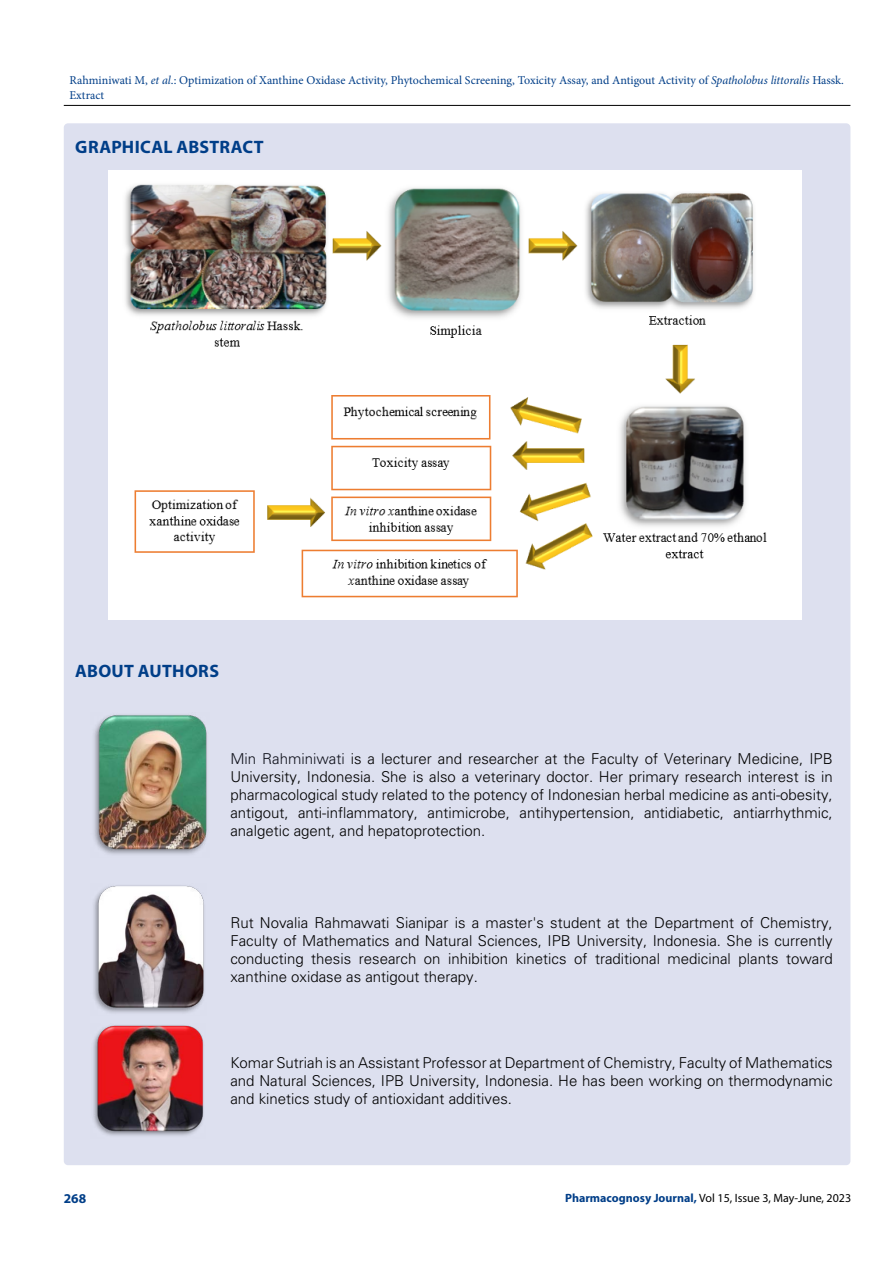
<style>
.page{position:relative;width:893px;height:1263px;background:#fff}
.page>*{position:absolute;margin:0;border:0;box-sizing:border-box;transform-origin:0 0}
.t1{font:700 18px "Myriad Pro";letter-spacing:.015em;color:#003e88}
.t2{font:300 15px/18px "Univers LT Std";color:#000;text-align:justify}
.t3{font:700 13.5px "Myriad Pro";color:#003e88}
.t4{font:12px/14.4px "Minion Pro";color:#003e88}
.t5{font:12px "Myriad Pro";color:#000}
.s1{font-style:italic}
.s2{color:#0e101a}
.s3{font-weight:700;color:#003e88}
</style>
<div class="page">
<hr style="left:64px;top:105px;width:786px;height:1px;background:#000">
<div style="left:64px;top:123px;width:786px;height:1042px;background:#dde0ef;border-radius:4px"></div>
<img style="left:108px;top:170px;width:694px;height:449px">
<img style="left:94px;top:714px;width:113px;height:141px">
<img style="left:93px;top:885px;width:111px;height:128px">
<img style="left:93px;top:1025px;width:111px;height:111px">
<p class="t4" style="left:69px;top:73px;width:776px">Rahminiwati M, <span class="s1">et al</span>.: Optimization of Xanthine Oxidase Activity, Phytochemical Screening, Toxicity Assay, and Antigout Activity of <span class="s1">Spatholobus littoralis</span> Hassk.<br>Extract</p>
<p class="t1" style="left:75px;top:135px;width:190px">GRAPHICAL ABSTRACT</p>
<p class="t1" style="left:75px;top:659px;width:145px">ABOUT AUTHORS</p>
<p class="t2" style="left:230px;top:749px;width:604px"><span class="s2">Min Rahminiwati</span> is a lecturer and researcher at the Faculty of Veterinary Medicine, IPB University, Indonesia. She is also a veterinary doctor. Her primary research interest is in pharmacological study related to the potency of Indonesian herbal medicine as anti-obesity, antigout, anti-inflammatory, antimicrobe, antihypertension, antidiabetic, antiarrhythmic, analgetic agent, and hepatoprotection.</p>
<p class="t2" style="left:230px;top:913px;width:604px">Rut Novalia Rahmawati Sianipar is a master's student at the Department of Chemistry, Faculty of Mathematics and Natural Sciences, IPB University, Indonesia. She is currently conducting thesis research on inhibition kinetics of traditional medicinal plants toward xanthine oxidase as antigout therapy.</p>
<p class="t2" style="left:230px;top:1054px;width:604px">Komar Sutriah is an Assistant Professor at Department of Chemistry, Faculty of Mathematics and Natural Sciences, IPB University, Indonesia. He has been working on thermodynamic and kinetics study of antioxidant additives.</p>
<p class="t3" style="left:64px;top:1189px;width:24px">268</p>
<p class="t5" style="left:565px;top:1190px;width:288px"><span class="s3">Pharmacognosy Journal,</span> Vol 15, Issue 3, May-June, 2023</p>
</div>
